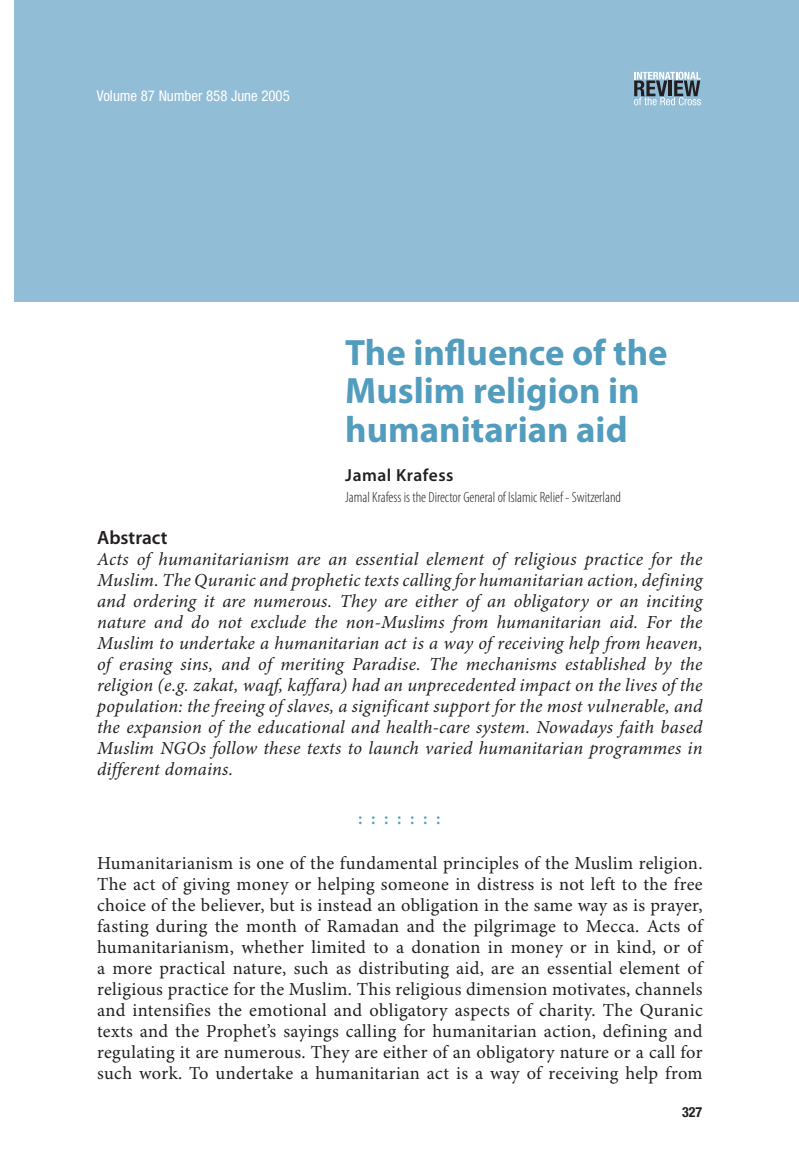
<style>
.page{position:relative;width:799px;height:1171px;background:#fff}
.page>*{position:absolute;margin:0;border:0;box-sizing:border-box;transform-origin:0 0}
.t1{font:700 36.75px/38.5px "Myriad Pro";color:#529cbe}
.t2{font:600 19.25px "Myriad Pro";color:#231f20}
.t3{font:18.38px/21px "Minion Pro";letter-spacing:.02em;color:#231f20;text-align:justify}
.t4{font:italic 18.38px/21px "Minion Pro";letter-spacing:.01em;color:#231f20;text-align:justify}
.t5{font:600 18.38px "Minion Pro";color:#529cbe}
.t6{font:600 17.5px "Myriad Pro";letter-spacing:.03em;color:#231f20}
.t7{font:300 condensed 14.88px "Myriad Pro";color:#231f20}
.t8{font:condensed 14.88px "Helvetica Neue";color:#fff}
.t9{font:700 condensed 14px "Helvetica Neue";color:#231f20}
</style>
<div class="page">
<div style="left:15px;top:0;width:784px;height:302px;background:#92bdd6"></div>
<svg style="left:634px;top:72px;width:67px;height:33px"></svg>
<p class="t8" style="left:97px;top:90px;width:195px">Volume 87 Number 858 June 2005</p>
<h1 class="t1" style="left:345px;top:336px;width:324px">The influence of the<br>Muslim religion in humanitarian aid</h1>
<p class="t6" style="left:345px;top:468px;width:110px">Jamal Krafess</p>
<p class="t7" style="left:345px;top:491px;width:277px">Jamal Krafess is the Director General of Islamic Relief - Switzerland</p>
<p class="t2" style="left:97px;top:530px;width:72px">Abstract</p>
<p class="t4" style="left:97px;top:549px;width:607px">Acts of humanitarianism are an essential element of religious practice for the Muslim. The Quranic and prophetic texts calling for humanitarian action, defining and ordering it are numerous. They are either of an obligatory or an inciting nature and do not exclude the non-Muslims from humanitarian aid. For the Muslim to undertake a humanitarian act is a way of receiving help from heaven, of erasing sins, and of meriting Paradise. The mechanisms established by the religion (e.g. zakat, waqf, kaffara) had an unprecedented impact on the lives of the population: the freeing of slaves, a significant support for the most vulnerable, and the expansion of the educational and health-care system. Nowadays faith based Muslim NGOs follow these texts to launch varied humanitarian programmes in different domains.</p>
<p class="t5" style="left:358px;top:810px;width:84px">: : : : : : :</p>
<p class="t3" style="left:97px;top:854px;width:607px">Humanitarianism is one of the fundamental principles of the Muslim religion.<br>The act of giving money or helping someone in distress is not left to the free choice of the believer, but is instead an obligation in the same way as is prayer, fasting during the month of Ramadan and the pilgrimage to Mecca. Acts of humanitarianism, whether limited to a donation in money or in kind, or of a more practical nature, such as distributing aid, are an essential element of religious practice for the Muslim. This religious dimension motivates, channels and intensifies the emotional and obligatory aspects of charity. The Quranic texts and the Prophet’s sayings calling for humanitarian action, defining and regulating it are numerous. They are either of an obligatory nature or a call for such work. To undertake a humanitarian act is a way of receiving help from</p>
<p class="t9" style="left:682px;top:1107px;width:22px">327</p>
</div>
